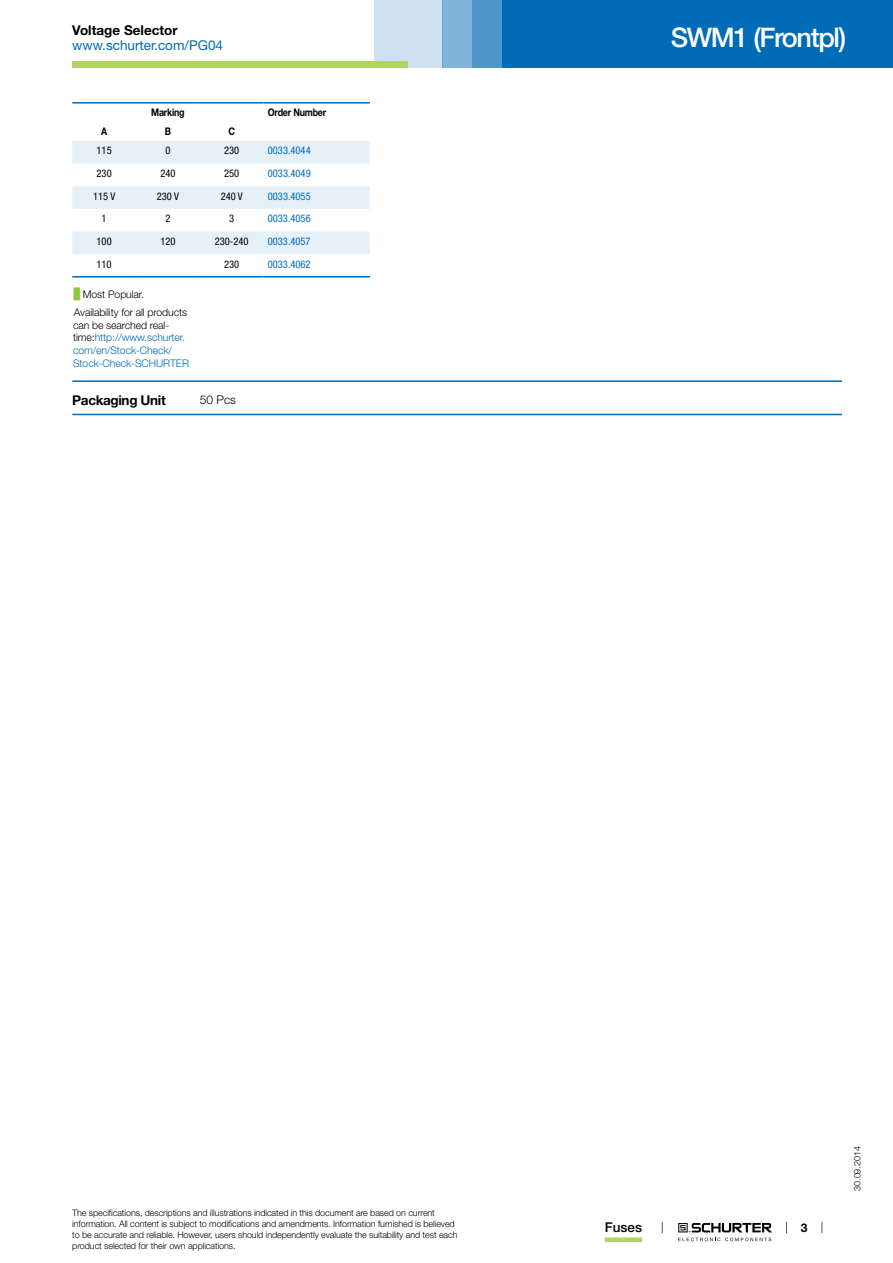
<style>
.page{position:relative;width:893px;height:1263px;background:#fff}
.page>*{position:absolute;margin:0;border:0;box-sizing:border-box;transform-origin:0 0}
.t1{font:500 27px "Helvetica Neue LT";letter-spacing:-.05em;color:#fff}
.t2{font:700 13.5px "Helvetica Neue LT";letter-spacing:-.015em;color:#000}
.t3{font:13.5px "Helvetica Neue LT";color:#006bb6}
.t4{font:500 13.5px "Helvetica Neue LT";color:#000}
.t5{font:300 12px "Helvetica Neue LT";color:#000}
.t6{font:700 12px "Helvetica Neue LT";color:#000}
.t7{font:300 10.5px/12.6px "Helvetica Neue LT";letter-spacing:-.01em;color:#006bb6}
.t8{font:condensed 10.5px "Helvetica Neue LT";color:#006bb6}
.t9{font:condensed 10.5px "Helvetica Neue LT";color:#000}
.t10{font:300 10.5px/18.5px "Helvetica Neue LT";letter-spacing:-.01em;color:#000}
.t11{font:700 10.5px "Helvetica Neue LT";letter-spacing:-.025em;color:#000;scale:.85 1}
.t12{font:300 9px/10.8px "Helvetica Neue LT";letter-spacing:-.01em;color:#000}
.s1{font-family:"Arial Unicode MS";font-weight:400;color:#8dc63f}
.s2{color:#000}
</style>
<div class="page">
<svg style="left:678px;top:1223px;width:94px;height:18px"></svg>
<div style="left:502px;top:0;width:391px;height:68px;background:#006bb6"></div>
<div style="left:442px;top:0;width:30px;height:68px;background:#80b5da"></div>
<div style="left:472px;top:0;width:30px;height:68px;background:#4d97cc"></div>
<div style="left:374px;top:0;width:68px;height:68px;background:#cde1f0"></div>
<div style="left:72px;top:62px;width:336px;height:6px;background:#b0d361"></div>
<div style="left:605px;top:1237px;width:37px;height:5px;background:#b0d361"></div>
<svg style="left:72px;top:141px;width:298px;height:113px"></svg>
<hr style="left:72px;top:102px;width:64px;height:2px;background:#006bb6">
<hr style="left:136px;top:102px;width:64px;height:2px;background:#006bb6">
<hr style="left:200px;top:102px;width:64px;height:2px;background:#006bb6">
<hr style="left:264px;top:102px;width:106px;height:2px;background:#006bb6">
<hr style="left:72px;top:276px;width:64px;height:1px;background:#006bb6">
<hr style="left:136px;top:276px;width:64px;height:1px;background:#006bb6">
<hr style="left:200px;top:276px;width:64px;height:1px;background:#006bb6">
<hr style="left:264px;top:276px;width:106px;height:1px;background:#006bb6">
<hr style="left:72px;top:380px;width:770px;height:2px;background:#006bb6">
<hr style="left:72px;top:414px;width:770px;height:1px;background:#006bb6">
<h2 class="t2" style="left:72px;top:22px;width:107px">Voltage Selector</h2>
<h2 class="t3" style="left:72px;top:37px;width:152px">www.schurter.com/PG04</h2>
<p class="t11" style="left:151px;top:106px;width:41px">Marking</p>
<p class="t11" style="left:268px;top:106px;width:70px">Order Number</p>
<p class="t11" style="left:101px;top:125px;width:9px">A</p>
<p class="t11" style="left:165px;top:125px;width:9px">B</p>
<p class="t11" style="left:228px;top:125px;width:9px">C</p>
<p class="t9" style="left:97px;top:145px;width:17px">115</p>
<p class="t9" style="left:165px;top:145px;width:7px">0</p>
<p class="t9" style="left:224px;top:145px;width:17px">230</p>
<p class="t8" style="left:268px;top:145px;width:44px">0033.4044</p>
<p class="t9" style="left:97px;top:167px;width:17px">230</p>
<p class="t9" style="left:160px;top:167px;width:17px">240</p>
<p class="t9" style="left:224px;top:167px;width:17px">250</p>
<p class="t8" style="left:268px;top:167px;width:44px">0033.4049</p>
<p class="t9" style="left:93px;top:190px;width:24px">115 V</p>
<p class="t9" style="left:157px;top:190px;width:24px">230 V</p>
<p class="t9" style="left:221px;top:190px;width:24px">240 V</p>
<p class="t8" style="left:268px;top:190px;width:44px">0033.4055</p>
<p class="t9" style="left:102px;top:212px;width:7px">1</p>
<p class="t9" style="left:165px;top:212px;width:7px">2</p>
<p class="t9" style="left:229px;top:212px;width:7px">3</p>
<p class="t8" style="left:268px;top:212px;width:44px">0033.4056</p>
<p class="t9" style="left:97px;top:235px;width:17px">100</p>
<p class="t9" style="left:160px;top:235px;width:17px">120</p>
<p class="t9" style="left:215px;top:235px;width:35px">230-240</p>
<p class="t8" style="left:268px;top:235px;width:44px">0033.4057</p>
<p class="t9" style="left:97px;top:258px;width:17px">110</p>
<p class="t9" style="left:224px;top:258px;width:17px">230</p>
<p class="t8" style="left:268px;top:258px;width:44px">0033.4062</p>
<p class="t10" style="left:74px;top:285px;width:115px"><span class="s1">█</span> Most Popular.<br>Availability for all products</p>
<p class="t7" style="left:73px;top:319px;width:117px"><span class="s2">can be searched real&shy;time:</span>http://www.schurter. com/en/Stock-Check/<br>Stock-Check-SCHURTER</p>
<h2 class="t2" style="left:72px;top:392px;width:95px">Packaging Unit</h2>
<h3 class="t5" style="left:200px;top:392px;width:38px">50 Pcs</h3>
<h1 class="t1" style="left:671px;top:21px;width:177px">SWM1 (Frontpl)</h1>
<p class="t12" style="left:72px;top:1207px;width:387px">The specifications, descriptions and illustrations indicated in this document are based on current information. All content is subject to modifications and amendments. Information furnished is believed to be accurate and reliable. However, users should independently evaluate the suitability and test each product selected for their own applications.</p>
<h2 class="t4" style="left:605px;top:1219px;width:39px">Fuses</h2>
<h3 class="t6" style="left:801px;top:1220px;width:8px">3</h3>
<p class="t12" style="left:852px;top:1191px;width:46px;rotate:-90deg">30.09.2014</p>
</div>
